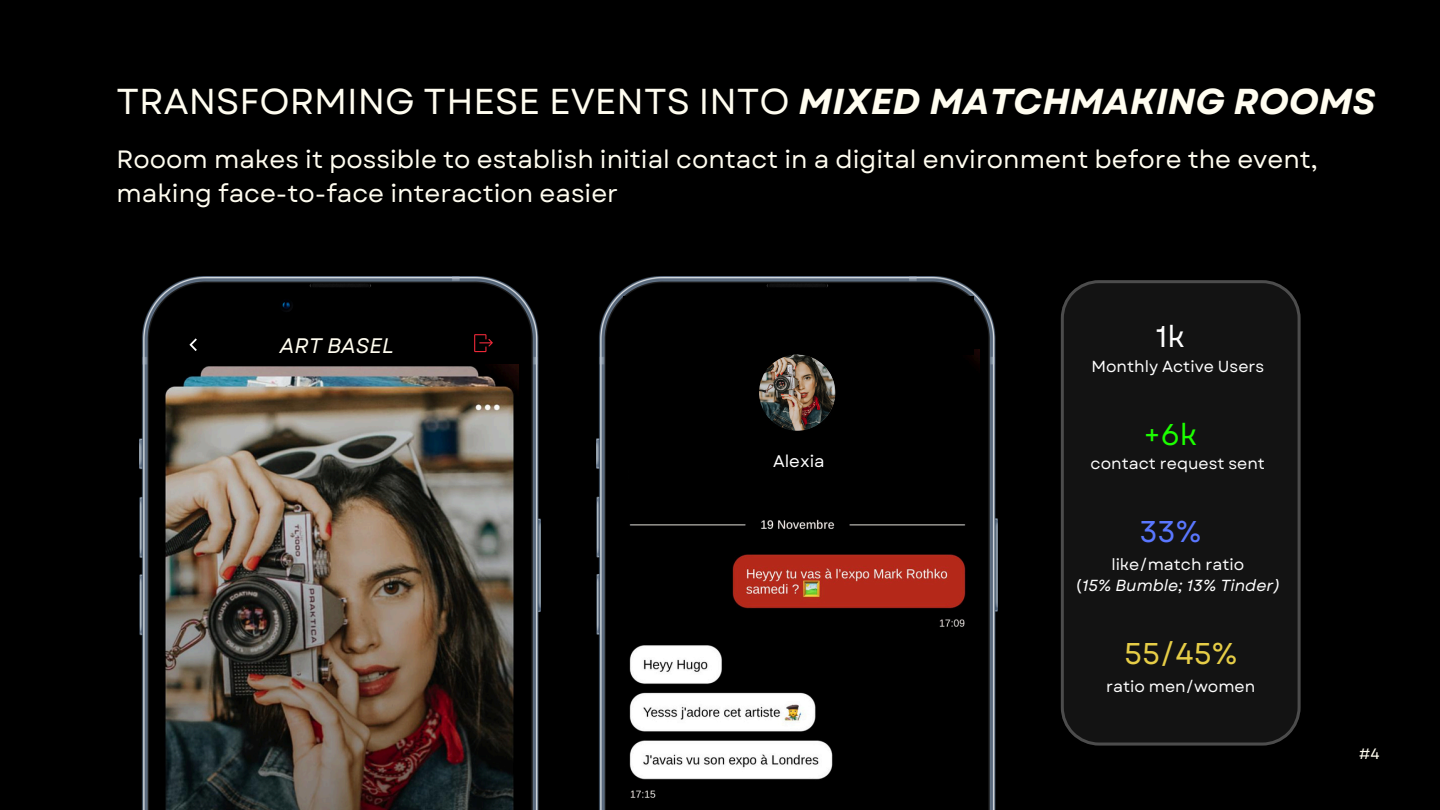
<style>
.page{position:relative;width:1440px;height:810px;background:#000}
.page>*{position:absolute;margin:0;border:0;box-sizing:border-box;transform-origin:0 0}
.t1{font:36px "Garet";color:#fffdf0}
.t2{font:30px "Garet";color:#e6cd47}
.t3{font:30px "Garet";color:#1cff00}
.t4{font:30px "Garet";color:#5a77ff}
.t5{font:30px "Garet";color:#fff}
.t6{font:25px/34.5px "Garet";color:#fffdf0}
.t7{font:italic 21px "Garet";color:#fffdf0}
.t8{font:16.8px "Garet";color:#fff}
.t9{font:16px "Garet";color:#fff}
.t10{font:italic 16px "Garet";color:#fff}
.t11{font:15px "Garet";color:#fffdf0}
.s1{font-weight:700;font-style:italic}
.s2{font-style:normal}
</style>
<div class="page">
<div style="left:1061px;top:280px;width:240px;height:465px;background:#131313"></div>
<img style="left:597px;top:276px;width:401px;height:534px">
<img style="left:615px;top:349px;width:364px;height:461px">
<div style="left:624px;top:296px;width:350px;height:59px;background:#000"></div>
<div style="left:629px;top:441px;width:350px;height:67px;background:#000"></div>
<img style="left:759px;top:355px;width:76px;height:76px;border-radius:50%">
<img style="left:139px;top:276px;width:402px;height:534px">
<img style="left:155px;top:365px;width:364px;height:445px">
<svg style="left:189px;top:338px;width:8px;height:13px"></svg>
<svg style="left:474px;top:334px;width:19px;height:18px"></svg>
<h5 class="t1" style="left:117px;top:76px;width:1260px">TRANSFORMING THESE EVENTS INTO <span class="s1">MIXED MATCHMAKING ROOMS</span></h5>
<p class="t6" style="left:117px;top:142px;width:1203px">Rooom makes it possible to establish initial contact in a digital environment before the event, making face-to-face interaction easier</p>
<p class="t7" style="left:280px;top:331px;width:115px">ART BASEL</p>
<p class="t8" style="left:773px;top:449px;width:53px">Alexia</p>
<p class="t5" style="left:1156px;top:315px;width:31px">1k</p>
<p class="t9" style="left:1091px;top:355px;width:174px">Monthly Active Users</p>
<h1 class="t3" style="left:1143px;top:412px;width:55px">+6k</h1>
<h3 class="t9" style="left:1091px;top:452px;width:176px">contact request sent</h3>
<p class="t4" style="left:1139px;top:510px;width:63px">33%</p>
<p class="t9" style="left:1111px;top:552px;width:135px">like/match ratio</p>
<h4 class="t10" style="left:1075px;top:574px;width:206px"><span class="s2">(</span>15% Bumble; 13% Tinder)</h4>
<h2 class="t2" style="left:1124px;top:632px;width:115px">55/45%</h2>
<p class="t9" style="left:1106px;top:675px;width:151px">ratio men/women</p>
<h2 class="t11" style="left:1359px;top:743px;width:22px">#4</h2>
</div>
